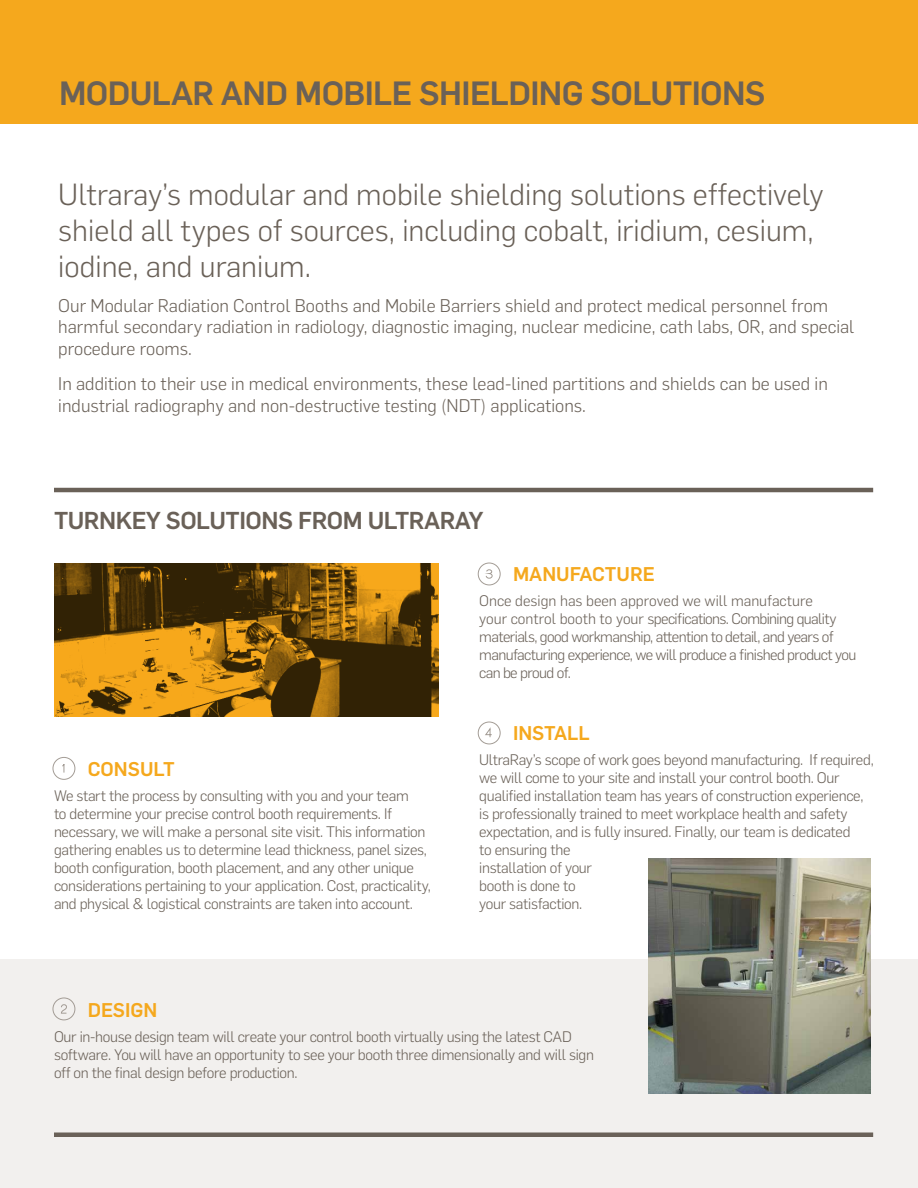
<style>
.page{position:relative;width:918px;height:1188px;background:#fff}
.page>*{position:absolute;margin:0;border:0;box-sizing:border-box;transform-origin:0 0}
.t1{font:500 33px "Flama";letter-spacing:-.02em;color:#6a6158}
.t2{font:300 30px/36px "Flama";color:#6a6158}
.t3{font:500 24px "Flama";letter-spacing:-.02em;color:#6a6158}
.t4{font:500 19.5px "Flama";color:#f5a81d}
.t5{font:300 18px/21.6px "Flama";color:#6a6158}
.t6{font:300 15px/18px "Flama";letter-spacing:-.02em;color:#6a6158}
.t7{font:300 15px/18px "Flama";letter-spacing:-.04em;color:#6a6158}
</style>
<div class="page">
<div style="left:0;top:0;width:918px;height:126px;background:#f5a81d"></div>
<div style="left:0;top:125px;width:918px;height:1063px;background:#fff"></div>
<div style="left:0;top:959px;width:918px;height:229px;background:#f2f0ee"></div>
<hr style="left:54px;top:488px;width:819px;height:4px;background:#6a6158">
<div style="left:54px;top:1132px;width:819px;height:5px;background:#6a6158"></div>
<img style="left:54px;top:564px;width:385px;height:152px">
<img style="left:648px;top:859px;width:222px;height:235px">
<svg style="left:52px;top:757px;width:24px;height:23px"></svg>
<svg style="left:52px;top:997px;width:24px;height:24px"></svg>
<svg style="left:477px;top:562px;width:24px;height:24px"></svg>
<svg style="left:477px;top:721px;width:24px;height:24px"></svg>
<h1 class="t1" style="left:59px;top:70px;width:93px">MODULAR</h1>
<h1 class="t1" style="left:221px;top:70px;width:327px">AND MOBILE SHIELDING</h1>
<h1 class="t1" style="left:591px;top:70px;width:40px">SOLUTION</h1>
<h1 class="t1" style="left:745px;top:70px;width:22px">S</h1>
<h2 class="t2" style="left:58px;top:174px;width:767px">Ultraray’s modular and mobile shielding solutions effectively shield all types of sources, including cobalt, iridium, cesium, iodine, and uranium.</h2>
<p class="t5" style="left:58px;top:294px;width:798px">Our Modular Radiation Control Booths and Mobile Barriers shield and protect medical personnel from harmful secondary radiation in radiology, diagnostic imaging, nuclear medicine, cath labs, OR, and special procedure rooms.</p>
<p class="t5" style="left:58px;top:372px;width:771px">I n addition to their use in medical environments, these lead-lined partitions and shields can be used in industrial radiography and non-destructive testing (NDT</p>
<p class="t5" style="left:481px;top:394px;width:107px">) applications.</p>
<h3 class="t3" style="left:54px;top:503px;width:431px">TURNKEY SOLUTIONS FROM ULTRARAY</h3>
<h3 class="t4" style="left:88px;top:755px;width:88px">CONSULT</h3>
<p class="t6" style="left:54px;top:786px;width:379px">We start the process by consulting with you and your team<br>to determine your precise control booth requirements. If necessary, we will make a personal site visit. This information gathering enables us to determine lead thickness, panel sizes, booth configuration, booth placement, and any other unique considerations pertaining to your application. Cost, practicality, and physical &amp; logistical constraints are taken into account.</p>
<h3 class="t4" style="left:513px;top:560px;width:143px">MANUFACTURE</h3>
<p class="t7" style="left:479px;top:591px;width:379px">Once design has been approved we will manufacture<br>your control booth to your specifications. Combining quality materials, good workmanship, attention to detail, and years of manufacturing experience, we will produce a finished product you can be proud of.</p>
<h3 class="t4" style="left:513px;top:719px;width:78px">INSTALL</h3>
<p class="t6" style="left:479px;top:750px;width:396px">UltraRay’s scope of work goes beyond manufacturing. If required, we will come to your site and install your control booth. Our qualified installation team has years of construction experience, is professionally trained to meet workplace health and safety expectation, and is fully insured. Finally, our team is dedicated<br>to ensuring the<br>installation of your<br>booth is done to<br>your satisfaction.</p>
<h3 class="t4" style="left:88px;top:996px;width:71px">DESIGN</h3>
<p class="t6" style="left:54px;top:1026px;width:542px">Our in-house design team will create your control booth virtually using the latest CAD software. You will have an opportunity to see your booth three dimensionally and will sign off on the final design before production.</p>
</div>
